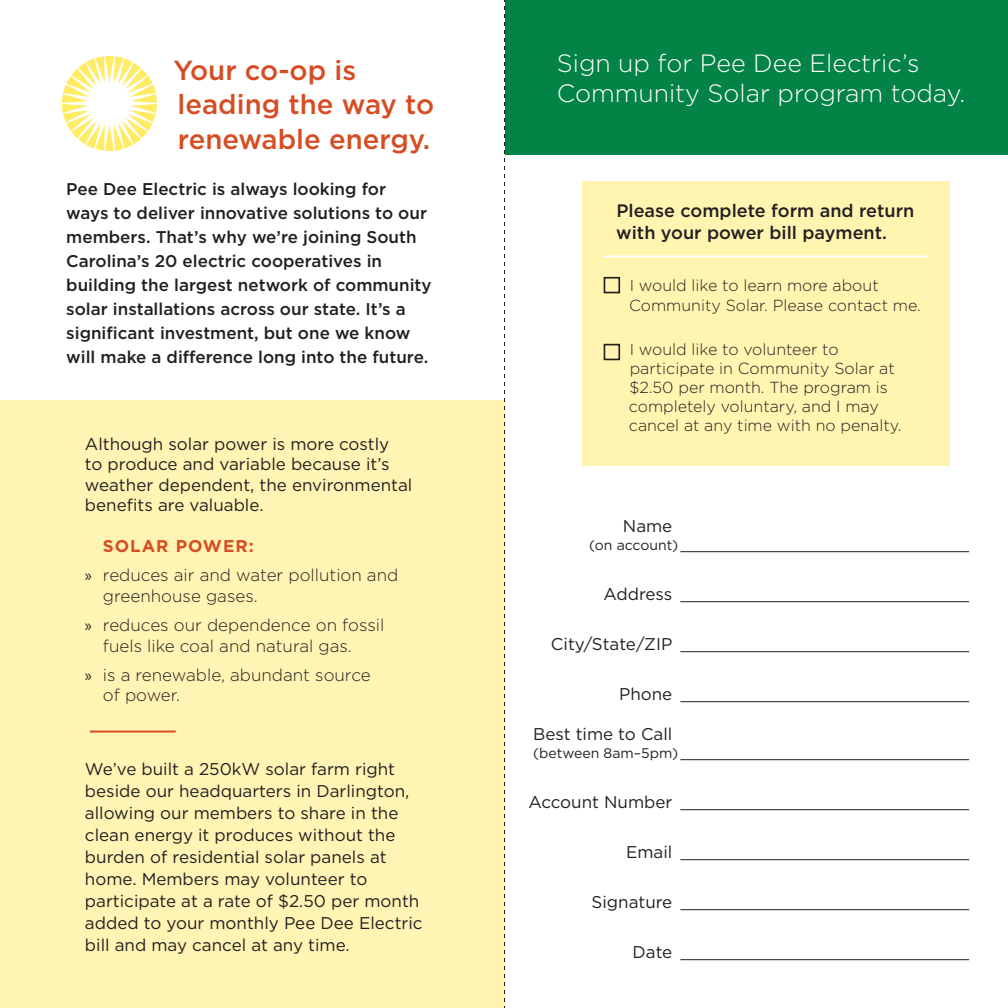
<style>
.page{position:relative;width:1008px;height:1008px;background:#fff}
.page>*{position:absolute;margin:0;border:0;box-sizing:border-box;transform-origin:0 0}
.t1{font:500 27.6px/34.4px "Gotham";color:#d64d23}
.t2{font:300 25px/30px "Gotham";color:#fff}
.t3{font:500 18px/21.6px "Gotham";color:#231f20}
.t4{font:17px/22px "Gotham";color:#231f20}
.Intro{font:500 17px/24px "Gotham";color:#231f20}
.t5{font:300 17px/20.4px "Gotham";color:#231f20}
.t6{font:700 17px "Gotham";letter-spacing:.06em;color:#d64d23}
.t7{font:300 16px/19.2px "Gotham";color:#231f20}
.t8{font:14px "Gotham";color:#231f20}
.s1{font-family:"Myriad Pro";font-weight:400}
</style>
<div class="page">
<div style="left:505px;top:0;width:503px;height:154px;background:#038345"></div>
<div style="left:0;top:400px;width:505px;height:608px;background:#fff4b3"></div>
<svg style="left:504px;top:0;width:1px;height:1008px"></svg>
<hr style="left:90px;top:731px;width:86px;height:2px;background:#d64d23">
<hr style="left:680px;top:551px;width:289px;height:1px;background:#231f20">
<hr style="left:680px;top:601px;width:289px;height:1px;background:#231f20">
<hr style="left:680px;top:651px;width:289px;height:1px;background:#231f20">
<hr style="left:680px;top:701px;width:289px;height:1px;background:#231f20">
<hr style="left:680px;top:759px;width:289px;height:1px;background:#231f20">
<hr style="left:680px;top:809px;width:289px;height:1px;background:#231f20">
<hr style="left:680px;top:859px;width:289px;height:1px;background:#231f20">
<hr style="left:680px;top:909px;width:289px;height:1px;background:#231f20">
<hr style="left:680px;top:959px;width:289px;height:1px;background:#231f20">
<div style="left:582px;top:181px;width:367px;height:284px;background:#fff5b1"></div>
<div style="left:604px;top:277px;width:16px;height:16px;border:2px solid #231f20"></div>
<div style="left:604px;top:344px;width:16px;height:16px;border:2px solid #231f20"></div>
<hr style="left:604px;top:256px;width:324px;height:2px;background:#fff">
<svg style="left:62px;top:56px;width:95px;height:95px"></svg>
<p class="t1" style="left:173px;top:53px;width:262px">Your co-op is leading the way to renewable energy.</p>
<p class="Intro" style="left:66px;top:177px;width:367px">Pee Dee Electric is always looking for ways to deliver innovative solutions to our members. That’s why we’re joining South Carolina’s 20 electric cooperatives in building the largest network of community solar installations across our state. It’s a significant investment, but one we know will make a difference long into the future.</p>
<p class="t4" style="left:85px;top:433px;width:329px;line-height:20.4px">Although solar power is more costly<br>to produce and variable because it’s weather dependent, the environmental benefits are valuable.</p>
<p class="t6" style="left:103px;top:535px;width:152px">SOLAR POWER:</p>
<p class="t5" style="left:103px;top:565px;width:297px;text-indent:-18px"><span class="s1">»</span> reduces air and water pollution and greenhouse gases.</p>
<p class="t5" style="left:103px;top:614px;width:283px;text-indent:-18px"><span class="s1">»</span> reduces our dependence on fossil fuels like coal and natural gas.</p>
<p class="t5" style="left:103px;top:664px;width:269px;text-indent:-18px"><span class="s1">»</span> is a renewable, abundant source of power.</p>
<p class="t4" style="left:85px;top:758px;width:339px">We’ve built a 250kW solar farm right beside our headquarters in Darlington, allowing our members to share in the clean energy it produces without the burden of residential solar panels at home. Members may volunteer to participate at a rate of $2.50 per month added to your monthly Pee Dee Electric bill and may cancel at any time.</p>
<p class="t2" style="left:557px;top:47px;width:410px">Sign up for Pee Dee Electric’s<br>Community Solar program today.</p>
<p class="t3" style="left:616px;top:200px;width:300px">Please complete form and return with your power bill payment.</p>
<p class="t7" style="left:629px;top:276px;width:293px">I would like to learn more about<br>Community Solar. Please contact me.</p>
<p class="t7" style="left:629px;top:339px;width:274px">I would like to volunteer to participate in Community Solar at $2.50 per month. The program is completely voluntary, and I may cancel at any time with no penalty.</p>
<p class="t4" style="left:623px;top:515px;width:51px">Name</p>
<p class="t8" style="left:589px;top:536px;width:91px">(on account)</p>
<p class="t4" style="left:603px;top:583px;width:70px">Address</p>
<p class="t4" style="left:551px;top:633px;width:123px">City/State/ZIP</p>
<p class="t4" style="left:619px;top:683px;width:55px">Phone</p>
<p class="t4" style="left:533px;top:723px;width:141px">Best time to Call</p>
<p class="t8" style="left:533px;top:744px;width:147px">(between 8am–5pm)</p>
<p class="t4" style="left:528px;top:791px;width:146px">Account Number</p>
<p class="t4" style="left:626px;top:841px;width:48px">Email</p>
<p class="t4" style="left:592px;top:891px;width:82px">Signature</p>
<p class="t4" style="left:633px;top:941px;width:41px">Date</p>
</div>
